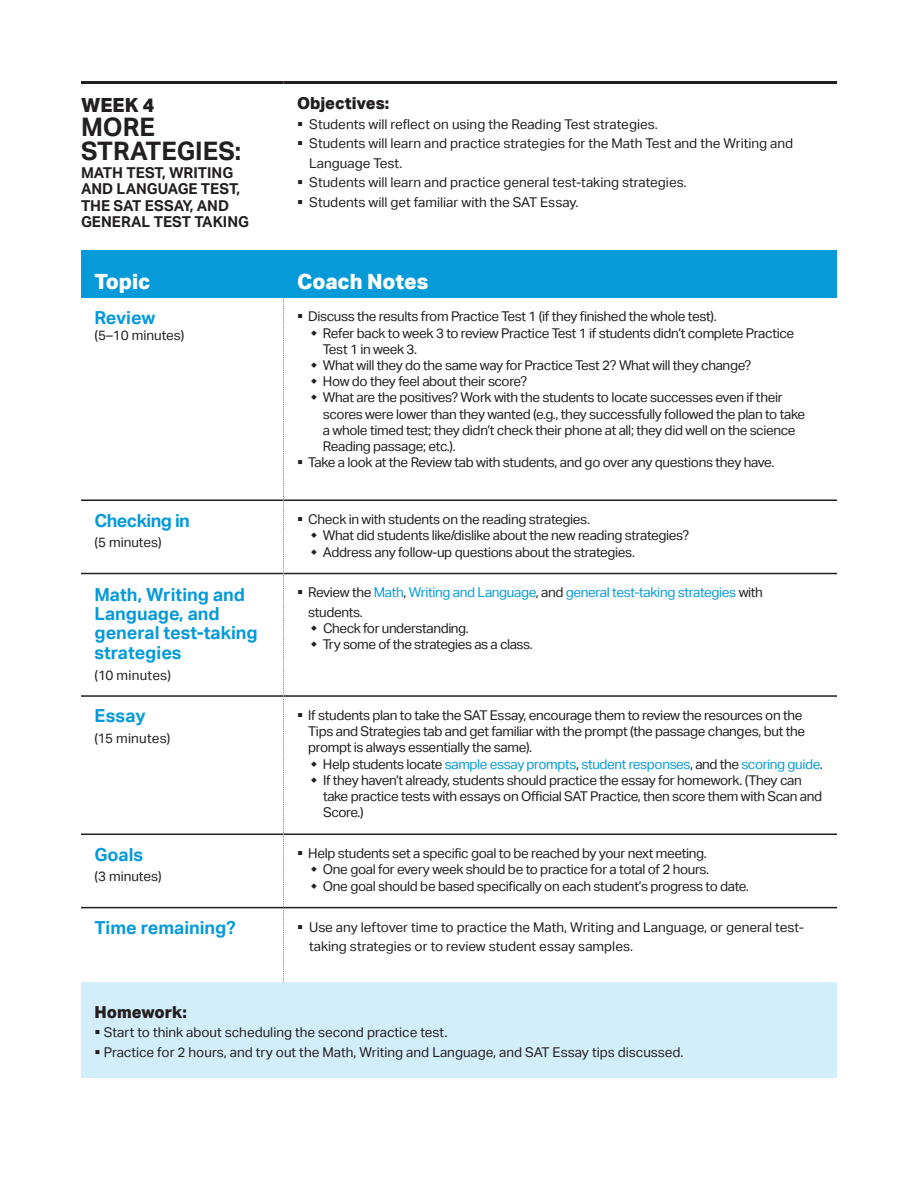
<style>
.page{position:relative;width:918px;height:1188px;background:#fff}
.page>*{position:absolute;margin:0;border:0;box-sizing:border-box;transform-origin:0 0}
.t1{font:700 25.5px "Aktiv Grotesk";color:#231f20}
.t2{font:800 21px "Aktiv Grotesk";letter-spacing:-.005em;color:#fff}
.t3{font:800 19.5px "Aktiv Grotesk";color:#231f20}
.t4{font:700 18px/19.5px "Aktiv Grotesk";color:#069ad9}
.t5{font:700 18px "Aktiv Grotesk";letter-spacing:-.03em;color:#069ad9}
.t6{font:800 16.5px "Aktiv Grotesk";color:#231f20}
.t7{font:700 15px/16.5px "Aktiv Grotesk";color:#231f20}
.t8{font:13.5px/16.2px "Aktiv Grotesk";letter-spacing:-.025em;color:#231f20}
.t9{font:13.5px/19.5px "Aktiv Grotesk";color:#231f20}
.t10{font:13.5px "Aktiv Grotesk";letter-spacing:-.03em;color:#069ad9}
.t11{font:13.5px "Aktiv Grotesk";letter-spacing:.02em;color:#231f20}
.s1{color:#231f20}
</style>
<div class="page">
<div style="left:81px;top:983px;width:756px;height:95px;background:#d2eefa"></div>
<hr style="left:81px;top:81px;width:203px;height:3px;background:#231f20">
<hr style="left:284px;top:81px;width:553px;height:3px;background:#231f20">
<hr style="left:81px;top:500px;width:202px;height:1px;background:#231f20">
<hr style="left:284px;top:500px;width:553px;height:1px;background:#231f20">
<hr style="left:81px;top:573px;width:202px;height:1px;background:#231f20">
<hr style="left:284px;top:573px;width:553px;height:1px;background:#231f20">
<hr style="left:81px;top:695px;width:202px;height:2px;background:#231f20">
<hr style="left:284px;top:695px;width:553px;height:2px;background:#231f20">
<hr style="left:81px;top:834px;width:202px;height:1px;background:#231f20">
<hr style="left:284px;top:834px;width:553px;height:1px;background:#231f20">
<svg style="left:283px;top:297px;width:1px;height:686px"></svg>
<hr style="left:81px;top:907px;width:203px;height:1px;background:#231f20">
<hr style="left:284px;top:907px;width:553px;height:1px;background:#231f20">
<div style="left:81px;top:250px;width:203px;height:47px;background:#069ad9"></div>
<div style="left:284px;top:250px;width:553px;height:47px;background:#069ad9"></div>
<h2 class="t3" style="left:81px;top:92px;width:75px">WEEK 4</h2>
<p class="t6" style="left:297px;top:93px;width:94px">Objectives:</p>
<h2 class="t1" style="left:81px;top:112px;width:75px">MORE</h2>
<p class="t9" style="left:297px;top:114px;width:362px">▪ Students will reflect on using the Reading Test strategies.</p>
<p class="t9" style="left:297px;top:134px;width:498px">▪ Students will learn and practice strategies for the Math Test and the Writing and</p>
<h2 class="t1" style="left:81px;top:136px;width:162px">STRATEGIES:</h2>
<p class="t9" style="left:309px;top:153px;width:95px">Language Test.</p>
<h2 class="t7" style="left:81px;top:164px;width:154px">MATH TEST, WRITING</h2>
<p class="t9" style="left:297px;top:173px;width:391px">▪ Students will learn and practice general test-taking strategies.</p>
<h2 class="t7" style="left:81px;top:181px;width:161px">AND LANGUAGE TEST,<br>THE SAT ESSAY, AND</h2>
<p class="t9" style="left:297px;top:192px;width:283px">▪ Students will get familiar with the SAT Essay.</p>
<h2 class="t7" style="left:81px;top:214px;width:170px">GENERAL TEST TAKING</h2>
<p class="t2" style="left:94px;top:268px;width:57px">Topic</p>
<p class="t2" style="left:297px;top:268px;width:133px">Coach Notes</p>
<p class="t4" style="left:94px;top:308px;width:62px">Review</p>
<p class="t8" style="left:297px;top:309px;width:421px">▪ Discuss the results from Practice Test 1 (if they finished the whole test).</p>
<p class="t9" style="left:94px;top:326px;width:91px">(5–10 minutes)</p>
<p class="t8" style="left:323px;top:325px;width:484px">Refer back to week 3 to review Practice Test 1 if students didn’t complete Practice Test 1 in week 3.<br>What will they do the same way for Practice Test 2? What will they change?<br>How do they feel about their score?<br>What are the positives? Work with the students to locate successes even if their scores were lower than they wanted (e.g., they successfully followed the plan to take a whole timed test; they didn’t check their phone at all; they did well on the science Reading passage; etc.).</p>
<p class="t8" style="left:297px;top:454px;width:479px">▪ Take a look at the Review tab with students, and go over any questions they have.</p>
<p class="t5" style="left:95px;top:510px;width:97px">Checking in</p>
<p class="t9" style="left:95px;top:533px;width:69px">(5 minutes)</p>
<p class="t8" style="left:323px;top:511px;width:368px;text-indent:-26px">▪ Check in with students on the reading strategies.<br>What did students like/dislike about the new reading strategies?<br>Address any follow-up questions about the strategies.</p>
<p class="t4" style="left:95px;top:585px;width:152px">Math, Writing and</p>
<p class="t10" style="left:297px;top:585px;width:467px"><span class="s1">▪ Review the</span> Math<span class="s1">,</span> Writing and Language<span class="s1">, and</span> general test-taking strategies <span class="s1">with</span></p>
<p class="t4" style="left:95px;top:604px;width:127px">Language, and</p>
<p class="t8" style="left:308px;top:604px;width:56px">students.</p>
<p class="t4" style="left:95px;top:624px;width:165px">general test-taking strategies</p>
<p class="t8" style="left:323px;top:620px;width:212px">Check for understanding.<br>Try some of the strategies as a class.</p>
<p class="t11" style="left:95px;top:667px;width:78px">(10 minutes)</p>
<p class="t4" style="left:95px;top:706px;width:53px">Essay</p>
<p class="t8" style="left:297px;top:707px;width:507px">▪ If students plan to take the SAT Essay, encourage them to review the resources on the</p>
<p class="t11" style="left:95px;top:731px;width:77px">(15 minutes)</p>
<p class="t8" style="left:308px;top:723px;width:498px">Tips and Strategies tab and get familiar with the prompt (the passage changes, but the</p>
<p class="t8" style="left:308px;top:740px;width:226px">prompt is always essentially the same).</p>
<p class="t10" style="left:323px;top:756px;width:501px"><span class="s1">Help students locate</span> sample essay prompts<span class="s1">,</span> student responses<span class="s1">, and the</span> scoring guide<span class="s1">.</span></p>
<p class="t8" style="left:323px;top:772px;width:480px">If they haven’t already, students should practice the essay for homework. (They can</p>
<p class="t8" style="left:323px;top:788px;width:501px">take practice tests with essays on Official SAT Practice, then score them with Scan and</p>
<p class="t8" style="left:323px;top:804px;width:42px">Score.)</p>
<p class="t4" style="left:95px;top:845px;width:50px">Goals</p>
<p class="t9" style="left:95px;top:867px;width:69px">(3 minutes)</p>
<p class="t8" style="left:323px;top:845px;width:428px;text-indent:-26px">▪ Help students set a specific goal to be reached by your next meeting.<br>One goal for every week should be to practice for a total of 2 hours.<br>One goal should be based specifically on each student’s progress to date.</p>
<p class="t4" style="left:95px;top:918px;width:143px">Time remaining?</p>
<p class="t9" style="left:309px;top:917px;width:496px;text-indent:-12px">▪ Use any leftover time to practice the Math, Writing and Language, or general test&shy;taking strategies or to review student essay samples.</p>
<p class="t6" style="left:95px;top:1001px;width:94px">Homework:</p>
<p class="t9" style="left:95px;top:1023px;width:355px">▪ Start to think about scheduling the second practice test.</p>
<p class="t9" style="left:95px;top:1042px;width:591px">▪ Practice for 2 hours, and try out the Math, Writing and Language, and SAT Essay tips discussed.</p>
</div>
